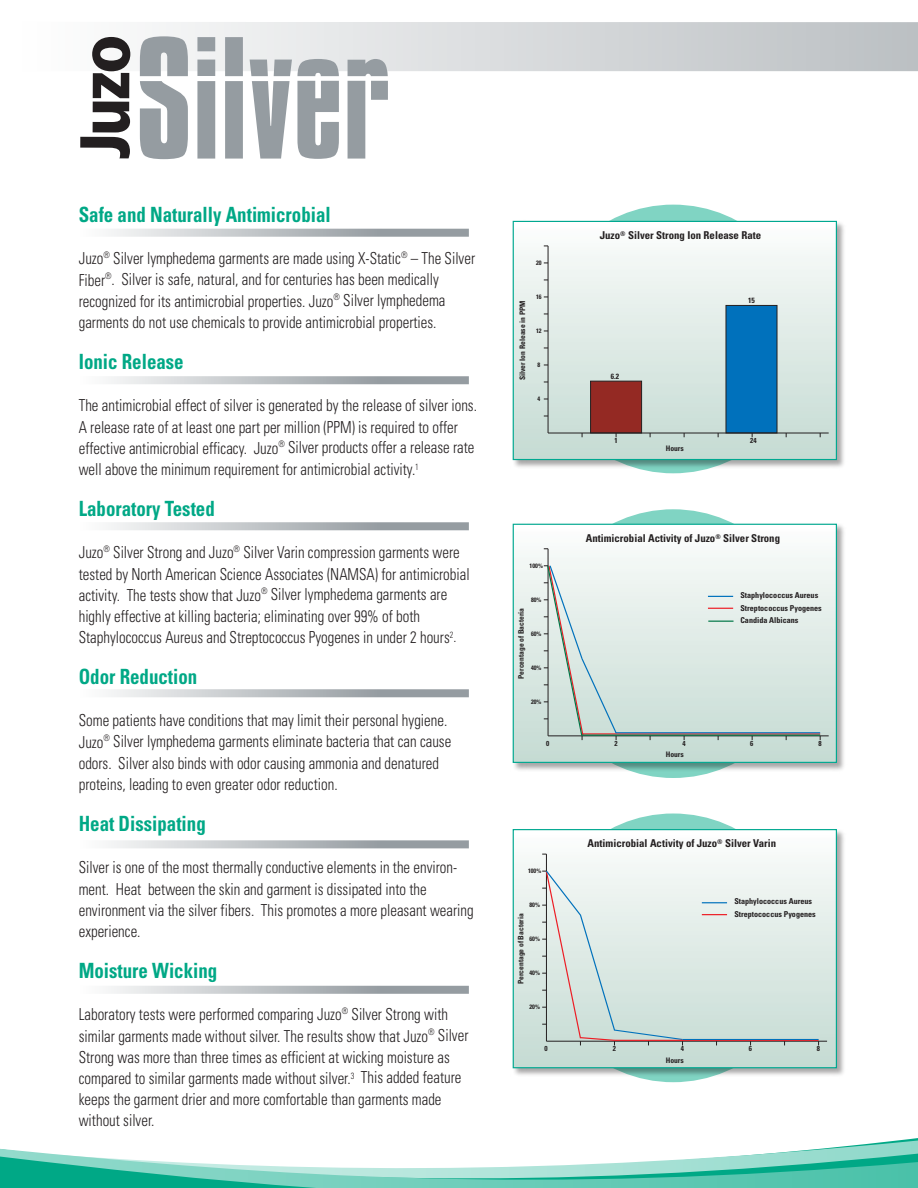
<style>
.page{position:relative;width:918px;height:1188px;background:#fff}
.page>*{position:absolute;margin:0;border:0;box-sizing:border-box;transform-origin:0 0}
.t1{font:700 condensed 21px "Univers";color:#00a886;scale:.9 1}
.t2{font:300 condensed 16.5px/21px "Univers";color:#231f20;scale:.9 1}
.t3{font:700 condensed 10.8px "Univers";color:#231f20}
.t4{font:700 condensed 8.1px/12.8px "Univers";color:#231f20}
.t5{font:700 condensed 7.5px "Univers";color:#231f20}
.t6{font:700 condensed 7.2px "Univers";color:#231f20}
.t7{font:700 condensed 6.3px "Univers";color:#231f20}
.s1{font-size:15px}
</style>
<div class="page">
<svg style="left:108px;top:229px;width:361px;height:8px;background:#bbc0c3"></svg>
<svg style="left:108px;top:376px;width:361px;height:8px;background:#bbbfc2"></svg>
<svg style="left:108px;top:522px;width:361px;height:8px;background:#bbbfc3"></svg>
<svg style="left:108px;top:840px;width:361px;height:8px;background:#bcc0c3"></svg>
<svg style="left:0;top:1141px;width:918px;height:47px"></svg>
<div style="left:0;top:22px;width:918px;height:49px;background:linear-gradient(to right,#fff,#bbc0c3)"></div>
<svg style="left:140px;top:36px;width:48px;height:123px"></svg>
<svg style="left:197px;top:37px;width:18px;height:122px;background:#a2a8ac"></svg>
<svg style="left:225px;top:37px;width:18px;height:122px;background:#9aa1a6"></svg>
<svg style="left:250px;top:59px;width:89px;height:100px"></svg>
<svg style="left:348px;top:59px;width:40px;height:100px"></svg>
<svg style="left:80px;top:37px;width:50px;height:121px"></svg>
<img style="left:512px;top:826px;width:332px;height:253px">
<div style="left:513px;top:830px;width:323px;height:238px;background:linear-gradient(to bottom,#fcfdfc,#c3dad2)"></div>
<div style="left:513px;top:829px;width:324px;height:239px;border:1px solid #00a890"></div>
<hr style="left:546px;top:854px;width:1px;height:187px;background:#231f20">
<hr style="left:546px;top:1041px;width:281px;height:1px;background:#231f20">
<svg style="left:702px;top:902px;width:25px;height:1px"></svg>
<svg style="left:702px;top:914px;width:25px;height:1px"></svg>
<svg style="left:542px;top:869px;width:142px;height:176px;background:#d7e2df"></svg>
<hr style="left:614px;top:1040px;width:205px;height:1px;background:#ed1c24">
<hr style="left:683px;top:1039px;width:136px;height:1px;background:#0071bc">
<img style="left:512px;top:521px;width:332px;height:252px">
<div style="left:513px;top:524px;width:323px;height:238px;background:linear-gradient(to bottom,#fcfdfc,#c4dad2)"></div>
<div style="left:513px;top:524px;width:324px;height:239px;border:1px solid #00a890"></div>
<hr style="left:548px;top:549px;width:1px;height:187px;background:#231f20">
<hr style="left:548px;top:736px;width:281px;height:1px;background:#231f20">
<svg style="left:708px;top:596px;width:25px;height:1px"></svg>
<svg style="left:708px;top:608px;width:25px;height:1px"></svg>
<svg style="left:544px;top:564px;width:74px;height:176px;background:#d2dfdb"></svg>
<svg style="left:708px;top:621px;width:26px;height:1px"></svg>
<hr style="left:582px;top:733px;width:238px;height:2px;background:#ed1c24">
<hr style="left:616px;top:732px;width:204px;height:1px;background:#0071bc">
<hr style="left:581px;top:735px;width:239px;height:1px;background:#007646">
<img style="left:512px;top:218px;width:332px;height:253px">
<div style="left:513px;top:221px;width:323px;height:239px;background:linear-gradient(to bottom,#fbfcfb,#c2d8cf)"></div>
<div style="left:513px;top:221px;width:324px;height:239px;border:1px solid #00a890"></div>
<hr style="left:548px;top:246px;width:1px;height:187px;background:#231f20">
<div style="left:590px;top:381px;width:52px;height:52px;background:#942923;border:1px solid #231f20"></div>
<div style="left:726px;top:305px;width:51px;height:128px;background:#0071bc"></div>
<hr style="left:548px;top:433px;width:281px;height:1px;background:#231f20">
<svg style="left:108px;top:986px;width:361px;height:8px;background:#bbbfc2"></svg>
<svg style="left:108px;top:689px;width:361px;height:8px;background:#bbbfc3"></svg>
<p class="t1" style="left:79px;top:202px;width:282px">Safe and Naturally Antimicrobial</p>
<p class="t2" style="left:79px;top:248px;width:442px">Juzo<sup>®</sup> Silver lymphedema garments are made using X-Static<sup>®</sup> – The Silver Fiber<sup>®</sup>. Silver is safe, natural, and for centuries has been medically recognized for its antimicrobial properties. Juzo<sup>®</sup> Silver lymphedema garments do not use chemicals to provide antimicrobial properties.</p>
<p class="t1" style="left:79px;top:349px;width:118px">Ionic Release</p>
<p class="t2" style="left:79px;top:395px;width:444px">The antimicrobial effect of silver is generated by the release of silver ions.<br>A release rate of at least one part per million (PPM) is required to offer effective antimicrobial efficacy. Juzo<sup>®</sup> Silver products offer a release rate well above the minimum requirement for antimicrobial activity.<sup>1</sup></p>
<p class="t1" style="left:79px;top:496px;width:153px">Laboratory Tested</p>
<p class="t2" style="left:79px;top:542px;width:436px">Juzo<sup>®</sup> Silver Strong and Juzo<sup>®</sup> Silver Varin compression garments were tested by North American Science Associates (NAMSA) for antimicrobial activity. The tests show that Juzo<sup>®</sup> Silver lymphedema garments are highly effective at killing bacteria; eliminating over 99% of both Staphylococcus Aureus and Streptococcus Pyogenes in under 2 hours<sup>2</sup><span class="s1">.</span></p>
<p class="t1" style="left:79px;top:664px;width:133px">Odor Reduction</p>
<p class="t2" style="left:79px;top:710px;width:415px">Some patients have conditions that may limit their personal hygiene.<br>Juzo<sup>®</sup> Silver lymphedema garments eliminate bacteria that can cause odors. Silver also binds with odor causing ammonia and denatured proteins, leading to even greater odor reduction.</p>
<p class="t1" style="left:79px;top:811px;width:143px">Heat Dissipating</p>
<p class="t2" style="left:79px;top:857px;width:440px">Silver is one of the most thermally conductive elements in the environ&shy;ment. Heat between the skin and garment is dissipated into the environment via the silver fibers. This promotes a more pleasant wearing experience.</p>
<p class="t1" style="left:79px;top:958px;width:155px">Moisture Wicking</p>
<p class="t2" style="left:79px;top:1004px;width:435px">Laboratory tests were performed comparing Juzo<sup>®</sup> Silver Strong with similar garments made without silver. The results show that Juzo<sup>®</sup> Silver Strong was more than three times as efficient at wicking moisture as compared to similar garments made without silver.<sup>3</sup> This added feature keeps the garment drier and more comfortable than garments made without silver.</p>
<p class="t7" style="left:536px;top:259px;width:7px">20</p>
<p class="t5" style="left:518px;top:380px;width:81px;rotate:-90deg">Silver Ion Release in PPM</p>
<p class="t7" style="left:536px;top:293px;width:7px">16</p>
<p class="t7" style="left:536px;top:327px;width:7px">12</p>
<p class="t7" style="left:538px;top:361px;width:4px">8</p>
<p class="t7" style="left:538px;top:395px;width:4px">4</p>
<p class="t7" style="left:530px;top:562px;width:15px">100%</p>
<p class="t7" style="left:531px;top:596px;width:12px">80%</p>
<p class="t5" style="left:516px;top:679px;width:73px;rotate:-90deg">Percentage of Bacteria</p>
<p class="t7" style="left:531px;top:630px;width:12px">60%</p>
<p class="t7" style="left:531px;top:664px;width:12px">40%</p>
<p class="t7" style="left:531px;top:698px;width:12px">20%</p>
<p class="t3" style="left:600px;top:229px;width:163px">Juzo<sup>®</sup> Silver Strong Ion Release Rate</p>
<p class="t5" style="left:611px;top:372px;width:10px">6.2</p>
<p class="t5" style="left:748px;top:296px;width:8px">15</p>
<p class="t6" style="left:614px;top:436px;width:5px">1</p>
<p class="t6" style="left:750px;top:436px;width:8px">24</p>
<p class="t5" style="left:666px;top:444px;width:20px">Hours</p>
<p class="t3" style="left:586px;top:532px;width:196px">Antimicrobial Activity of Juzo<sup>®</sup> Silver Strong</p>
<p class="t4" style="left:740px;top:588px;width:83px">Staphylococcus Aureus<br>Streptococcus Pyogenes</p>
<p class="t4" style="left:740px;top:614px;width:60px">Candida Albicans</p>
<p class="t6" style="left:546px;top:739px;width:5px">0</p>
<p class="t6" style="left:614px;top:739px;width:5px">2</p>
<p class="t6" style="left:682px;top:739px;width:5px">4</p>
<p class="t6" style="left:750px;top:739px;width:5px">6</p>
<p class="t6" style="left:819px;top:739px;width:5px">8</p>
<p class="t5" style="left:666px;top:749px;width:20px">Hours</p>
<p class="t7" style="left:528px;top:867px;width:15px">100%</p>
<p class="t7" style="left:529px;top:901px;width:12px">80%</p>
<p class="t5" style="left:516px;top:984px;width:73px;rotate:-90deg">Percentage of Bacteria</p>
<p class="t7" style="left:529px;top:935px;width:12px">60%</p>
<p class="t7" style="left:529px;top:969px;width:12px">40%</p>
<p class="t7" style="left:529px;top:1003px;width:12px">20%</p>
<p class="t3" style="left:588px;top:837px;width:190px">Antimicrobial Activity of Juzo<sup>®</sup> Silver Varin</p>
<p class="t4" style="left:734px;top:895px;width:83px">Staphylococcus Aureus<br>Streptococcus Pyogenes</p>
<p class="t6" style="left:544px;top:1044px;width:5px">0</p>
<p class="t6" style="left:613px;top:1044px;width:5px">2</p>
<p class="t6" style="left:681px;top:1044px;width:5px">4</p>
<p class="t6" style="left:749px;top:1044px;width:5px">6</p>
<p class="t6" style="left:817px;top:1044px;width:5px">8</p>
<p class="t5" style="left:666px;top:1056px;width:20px">Hours</p>
</div>
